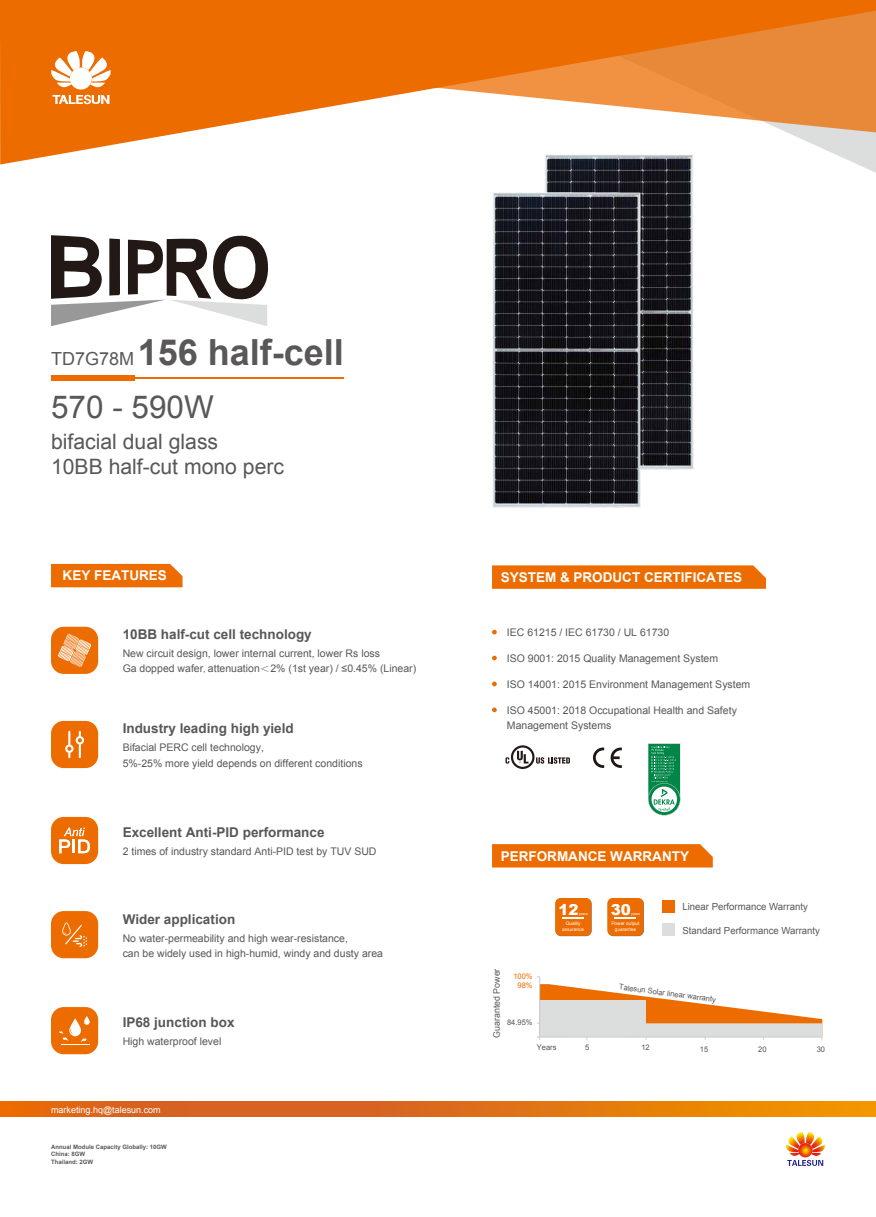
<style>
.page{position:relative;width:876px;height:1217px;background:#fff}
.page>*{position:absolute;margin:0;border:0;box-sizing:border-box;transform-origin:0 0}
.t1{font:700 36px "Arial";color:#595757}
.t2{font:31.5px "Arial";color:#595757}
.t3{font:21.15px/25.3px "Arial";color:#595757}
.t4{font:900 15px "Arial";color:#fff}
.t5{font:700 13.5px "Arial";color:#595757}
.t6{font:700 13.5px "Arial";color:#fff}
.t7{font:10.5px/15px "Arial";color:#595757}
.t8{font:9.75px "Arial";color:#595757}
.t9{font:9px "Arial";color:#fff}
.t10{font:9px "Arial";color:#595757}
.t11{font:7.65px "Arial";color:#595757}
.t12{font:7.65px "Arial";color:#ed6c00}
.t13{font:700 6px/7.2px "Arial";color:#595757}
.t14{font:4.8px/5.7px "Arial";color:#fff;text-align:center}
.t15{font:3.6px "Arial";color:#fff}
.s1{font-weight:400;font-size:18px}
.s2{font-family:"Adobe Song Std";font-weight:300}
</style>
<div class="page">
<div style="left:556px;top:898px;width:36px;height:37px;background:#dd6c0e;border-radius:6px"></div>
<div style="left:555px;top:897px;width:36px;height:38px;background:#ed6c00;border-radius:6px"></div>
<svg style="left:563px;top:917px;width:21px;height:1px"></svg>
<div style="left:608px;top:898px;width:36px;height:37px;background:#e86c04;border-radius:6px"></div>
<div style="left:607px;top:897px;width:36px;height:38px;background:#ed6c00;border-radius:6px"></div>
<svg style="left:615px;top:917px;width:21px;height:1px"></svg>
<div style="left:662px;top:900px;width:13px;height:13px;background:#ed6c00"></div>
<div style="left:662px;top:923px;width:13px;height:12px;background:#dcdddd"></div>
<div style="left:492px;top:844px;width:221px;height:23px;background:#ed6c00"></div>
<svg style="left:537px;top:976px;width:286px;height:63px"></svg>
<div style="left:492px;top:565px;width:274px;height:23px;background:#ed6c00"></div>
<svg style="left:492px;top:629px;width:5px;height:5px"></svg>
<svg style="left:492px;top:655px;width:5px;height:5px"></svg>
<svg style="left:492px;top:681px;width:5px;height:5px"></svg>
<svg style="left:492px;top:707px;width:5px;height:5px"></svg>
<div style="left:51px;top:626px;width:47px;height:47px;background:#ed6c00;border-radius:13px"></div>
<svg style="left:58px;top:633px;width:33px;height:33px"></svg>
<div style="left:51px;top:720px;width:47px;height:48px;background:#ed6c00;border-radius:13px"></div>
<svg style="left:65px;top:730px;width:19px;height:28px"></svg>
<div style="left:51px;top:816px;width:47px;height:47px;background:#ed6c00;border-radius:13px"></div>
<svg style="left:59px;top:827px;width:31px;height:26px"></svg>
<div style="left:51px;top:910px;width:47px;height:48px;background:#ed6c00;border-radius:13px"></div>
<svg style="left:62px;top:922px;width:25px;height:24px"></svg>
<div style="left:51px;top:1006px;width:47px;height:47px;background:#ed6c00;border-radius:13px"></div>
<svg style="left:84px;top:1015px;width:6px;height:9px"></svg>
<svg style="left:59px;top:1020px;width:31px;height:25px"></svg>
<img style="left:545px;top:164px;width:148px;height:305px">
<img style="left:492px;top:192px;width:148px;height:315px">
<hr style="left:111px;top:377px;width:233px;height:1px;background:#ed6c00">
<div style="left:51px;top:375px;width:84px;height:6px;background:#ed6c00"></div>
<svg style="left:51px;top:235px;width:218px;height:91px"></svg>
<svg style="left:562px;top:164px;width:314px;height:9px"></svg>
<svg style="left:0;top:132px;width:876px;height:32px"></svg>
<svg style="left:0;top:0;width:876px;height:132px;background:#ee8730"></svg>
<svg style="left:49px;top:51px;width:64px;height:36px"></svg>
<div style="left:70px;top:67px;width:22px;height:22px;background:#fff;border-radius:50%"></div>
<svg style="left:52px;top:95px;width:57px;height:9px"></svg>
<svg style="left:51px;top:563px;width:132px;height:24px;background:#ee7510"></svg>
<svg style="left:0;top:1101px;width:876px;height:15px;background:#e07213"></svg>
<svg style="left:785px;top:1132px;width:40px;height:33px"></svg>
<svg style="left:593px;top:747px;width:11px;height:20px"></svg>
<svg style="left:611px;top:747px;width:11px;height:20px"></svg>
<svg style="left:536px;top:757px;width:34px;height:6px"></svg>
<svg style="left:511px;top:745px;width:23px;height:23px"></svg>
<svg style="left:513px;top:747px;width:19px;height:19px"></svg>
<svg style="left:517px;top:750px;width:11px;height:13px"></svg>
<svg style="left:505px;top:757px;width:4px;height:6px"></svg>
<svg style="left:648px;top:743px;width:32px;height:72px"></svg>
<h1 class="t1" style="left:51px;top:328px;width:294px"><span class="s1">TD7G78M</span> 156 half-cell</h1>
<h2 class="t2" style="left:51px;top:386px;width:164px">570 - 590W</h2>
<h3 class="t3" style="left:51px;top:429px;width:235px">bifacial dual glass<br>10BB half-cut mono perc</h3>
<p class="t6" style="left:63px;top:566px;width:106px">KEY FEATURES</p>
<p class="t5" style="left:123px;top:625px;width:191px">10BB half-cut cell technology</p>
<p class="t7" style="left:123px;top:646px;width:295px">New circuit design, lower internal current, lower Rs loss<br>Ga dopped wafer<span class="s2">,</span> attenuation<span class="s2">＜</span>2% (1st year) / ≤0.45% (Linear)</p>
<p class="t5" style="left:123px;top:719px;width:173px">Industry leading high yield</p>
<p class="t7" style="left:123px;top:740px;width:241px">Bifacial PERC cell technology,<br>5%-25% more yield depends on different conditions</p>
<p class="t5" style="left:123px;top:823px;width:203px">Excellent Anti-PID performance</p>
<p class="t7" style="left:123px;top:843px;width:255px">2 times of industry standard Anti-PID test by TUV SUD</p>
<p class="t5" style="left:123px;top:909px;width:114px">Wider application</p>
<p class="t7" style="left:123px;top:930px;width:262px">No water-permeability and high wear-resistance,<br>can be widely used in high-humid, windy and dusty area</p>
<p class="t5" style="left:123px;top:1013px;width:113px">IP68 junction box</p>
<p class="t7" style="left:123px;top:1033px;width:100px">High waterproof level</p>
<p class="t9" style="left:51px;top:1103px;width:111px">marketing.hq@talesun.com</p>
<p class="t13" style="left:51px;top:1143px;width:117px">Annual Module Capacity Globally: 10GW<br>China: 8GW<br>Thailand: 2GW</p>
<p class="t6" style="left:501px;top:568px;width:243px">SYSTEM &amp; PRODUCT CERTIFICATES</p>
<p class="t7" style="left:507px;top:624px;width:164px">IEC 61215 / IEC 61730 / UL 61730</p>
<p class="t7" style="left:507px;top:650px;width:213px">ISO 9001: 2015 Quality Management System</p>
<p class="t7" style="left:507px;top:676px;width:245px">ISO 14001: 2015 Environment Management System</p>
<p class="t7" style="left:507px;top:702px;width:231px">ISO 45001: 2018 Occupational Health and Safety<br>Management Systems</p>
<p class="t6" style="left:501px;top:846px;width:190px">PERFORMANCE WARRANTY</p>
<p class="t10" style="left:491px;top:1037px;width:71px;rotate:-90deg">Guaranted Power</p>
<p class="t12" style="left:513px;top:970px;width:21px">100%</p>
<p class="t12" style="left:517px;top:980px;width:17px">98%</p>
<p class="t11" style="left:507px;top:1017px;width:27px">84.95%</p>
<h3 class="t4" style="left:559px;top:898px;width:22px">12</h3>
<p class="t15" style="left:579px;top:911px;width:10px">years</p>
<p class="t14" style="left:562px;top:920px;width:23px">Quality assurance</p>
<p class="t8" style="left:682px;top:900px;width:127px">Linear Performance Warranty</p>
<h3 class="t4" style="left:611px;top:898px;width:22px">30</h3>
<p class="t15" style="left:631px;top:911px;width:10px">years</p>
<p class="t14" style="left:611px;top:920px;width:29px">Power output guarantee</p>
<p class="t8" style="left:682px;top:923px;width:139px">Standard Performance Warranty</p>
<p class="t11" style="left:620px;top:981px;width:99px;rotate:7deg">Talesun Solar linear warranty</p>
<p class="t11" style="left:537px;top:1042px;width:21px">Years</p>
<p class="t11" style="left:585px;top:1042px;width:6px">5</p>
<p class="t11" style="left:641px;top:1042px;width:10px">12</p>
<p class="t11" style="left:700px;top:1043px;width:10px">15</p>
<p class="t11" style="left:758px;top:1043px;width:10px">20</p>
<p class="t11" style="left:817px;top:1043px;width:10px">30</p>
</div>
